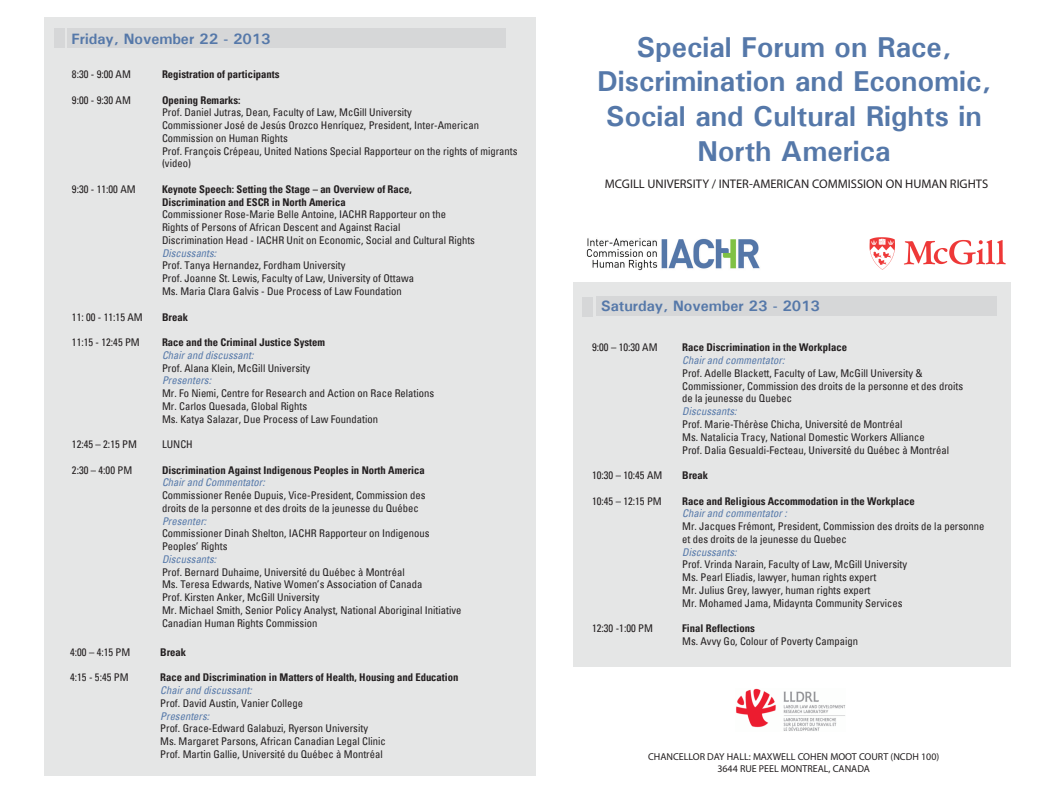
<style>
.page{position:relative;width:1053px;height:806px;background:#fff}
.page>*{position:absolute;margin:0;border:0;box-sizing:border-box;transform-origin:0 0}
.t1{font:700 28.75px/34.5px "Univers";color:#5578a9;text-align:center}
.t2{font:700 15px "Univers";color:#5578a9}
.t3{font:12.5px "Myriad Pro";color:#231f20}
.t4{font:condensed 10.62px/12.8px "Univers";color:#231f20}
.t5{font:700 condensed 10.62px/12.8px "Univers";color:#231f20}
.t6{font:italic condensed 10.62px "Univers";color:#5578a9}
.t7{font:10px/12px "Myriad Pro";color:#231f20;text-align:center}
</style>
<div class="page">
<div style="left:44px;top:18px;width:491px;height:757px;background:#e5e6e6"></div>
<div style="left:572px;top:283px;width:438px;height:384px;background:#e5e6e6"></div>
<div style="left:67px;top:28px;width:438px;height:20px;background:#d6d7d8"></div>
<div style="left:54px;top:28px;width:11px;height:20px;background:#d6d7d8"></div>
<div style="left:596px;top:296px;width:400px;height:19px;background:#d6d7d8"></div>
<div style="left:582px;top:297px;width:10px;height:19px;background:#d6d7d8"></div>
<img style="left:586px;top:238px;width:174px;height:32px">
<img style="left:869px;top:237px;width:136px;height:33px">
<img style="left:736px;top:688px;width:109px;height:43px">
<h2 class="t2" style="left:72px;top:29px;width:200px">Friday, November 22 - 2013</h2>
<p class="t4" style="left:72px;top:68px;width:60px">8:30 - 9:00 AM</p>
<p class="t5" style="left:162px;top:68px;width:119px">Registration of participants</p>
<p class="t4" style="left:72px;top:93px;width:60px">9:00 - 9:30 AM</p>
<p class="t5" style="left:162px;top:93px;width:80px">Opening Remarks:</p>
<p class="t4" style="left:162px;top:106px;width:357px">Prof. Daniel Jutras, Dean, Faculty of Law, McGill University<br>Commissioner José de Jesús Orozco Henríquez, President, Inter-American Commission on Human Rights<br>Prof. François Crépeau, United Nations Special Rapporteur on the rights of migrants (video)</p>
<p class="t4" style="left:72px;top:182px;width:65px">9:30 - 11:00 AM</p>
<p class="t5" style="left:162px;top:183px;width:251px">Keynote Speech: Setting the Stage – an Overview of Race,<br>Discrimination and ESCR in North America</p>
<p class="t4" style="left:162px;top:208px;width:314px">Commissioner Rose-Marie Belle Antoine, IACHR Rapporteur on the<br>Rights of Persons of African Descent and Against Racial<br>Discrimination Head - IACHR Unit on Economic, Social and Cultural Rights</p>
<p class="t6" style="left:162px;top:246px;width:56px">Discussants:</p>
<p class="t4" style="left:162px;top:259px;width:253px">Prof. Tanya Hernandez, Fordham University<br>Prof. Joanne St. Lewis, Faculty of Law, University of Ottawa<br>Ms. Maria Clara Galvis - Due Process of Law Foundation</p>
<p class="t4" style="left:72px;top:310px;width:72px">11: 00 - 11:15 AM</p>
<p class="t5" style="left:162px;top:310px;width:27px">Break</p>
<p class="t4" style="left:72px;top:335px;width:69px">11:15 - 12:45 PM</p>
<p class="t5" style="left:162px;top:336px;width:164px">Race and the Criminal Justice System</p>
<p class="t6" style="left:162px;top:348px;width:93px">Chair and discussant:</p>
<p class="t4" style="left:162px;top:361px;width:150px">Prof. Alana Klein, McGill University</p>
<p class="t6" style="left:162px;top:373px;width:50px">Presenters:</p>
<p class="t4" style="left:162px;top:386px;width:274px">Mr. Fo Niemi, Centre for Research and Action on Race Relations<br>Mr. Carlos Quesada, Global Rights<br>Ms. Katya Salazar, Due Process of Law Foundation</p>
<p class="t4" style="left:72px;top:437px;width:66px">12:45 – 2:15 PM</p>
<p class="t4" style="left:162px;top:437px;width:32px">LUNCH</p>
<p class="t4" style="left:72px;top:463px;width:62px">2:30 – 4:00 PM</p>
<p class="t5" style="left:162px;top:463px;width:264px">Discrimination Against Indigenous Peoples in North America</p>
<p class="t6" style="left:162px;top:475px;width:104px">Chair and Commentator:</p>
<p class="t4" style="left:162px;top:488px;width:265px">Commissioner Renée Dupuis, Vice-President, Commission des droits de la personne et des droits de la jeunesse du Québec</p>
<p class="t6" style="left:162px;top:514px;width:46px">Presenter:</p>
<p class="t4" style="left:162px;top:527px;width:269px">Commissioner Dinah Shelton, IACHR Rapporteur on Indigenous<br>Peoples’ Rights</p>
<p class="t6" style="left:162px;top:552px;width:56px">Discussants:</p>
<p class="t4" style="left:162px;top:565px;width:301px">Prof. Bernard Duhaime, Université du Québec à Montréal<br>Ms. Teresa Edwards, Native Women’s Association of Canada<br>Prof. Kirsten Anker, McGill University<br>Mr. Michael Smith, Senior Policy Analyst, National Aboriginal Initiative Canadian Human Rights Commission</p>
<p class="t4" style="left:70px;top:645px;width:62px">4:00 – 4:15 PM</p>
<p class="t5" style="left:160px;top:645px;width:27px">Break</p>
<p class="t4" style="left:70px;top:671px;width:60px">4:15 - 5:45 PM</p>
<p class="t5" style="left:160px;top:671px;width:300px">Race and Discrimination in Matters of Health, Housing and Education</p>
<p class="t6" style="left:160px;top:683px;width:93px">Chair and discussant:</p>
<p class="t4" style="left:160px;top:696px;width:144px">Prof. David Austin, Vanier College</p>
<p class="t6" style="left:160px;top:708px;width:50px">Presenters:</p>
<p class="t4" style="left:160px;top:722px;width:227px">Prof. Grace-Edward Galabuzi, Ryerson University<br>Ms. Margaret Parsons, African Canadian Legal Clinic<br>Prof. Martin Gallie, Université du Québec à Montréal</p>
<h1 class="t1" style="left:597px;top:29px;width:395px">Special Forum on Race,<br>Discrimination and Economic,<br>Social and Cultural Rights in<br>North America</h1>
<p class="t3" style="left:605px;top:176px;width:385px">MCGILL UNIVERSITY / INTER-AMERICAN COMMISSION ON HUMAN RIGHTS</p>
<h2 class="t2" style="left:601px;top:296px;width:220px">Saturday, November 23 - 2013</h2>
<p class="t4" style="left:592px;top:341px;width:67px">9:00 – 10:30 AM</p>
<p class="t5" style="left:682px;top:341px;width:166px">Race Discrimination in the Workplace</p>
<p class="t6" style="left:682px;top:353px;width:104px">Chair and commentator:</p>
<p class="t4" style="left:682px;top:366px;width:282px">Prof. Adelle Blackett, Faculty of Law, McGill University &amp;<br>Commissioner, Commission des droits de la personne et des droits de la jeunesse du Quebec</p>
<p class="t6" style="left:682px;top:404px;width:56px">Discussants:</p>
<p class="t4" style="left:682px;top:417px;width:268px">Prof. Marie-Thérèse Chicha, Université de Montréal<br>Ms. Natalicia Tracy, National Domestic Workers Alliance<br>Prof. Dalia Gesualdi-Fecteau, Université du Québec à Montréal</p>
<p class="t4" style="left:592px;top:468px;width:72px">10:30 – 10:45 AM</p>
<p class="t5" style="left:682px;top:469px;width:27px">Break</p>
<p class="t4" style="left:592px;top:494px;width:71px">10:45 – 12:15 PM</p>
<p class="t5" style="left:682px;top:494px;width:234px">Race and Religious Accommodation in the Workplace</p>
<p class="t6" style="left:682px;top:506px;width:106px">Chair and commentator :</p>
<p class="t4" style="left:682px;top:519px;width:304px">Mr. Jacques Frémont, President, Commission des droits de la personne et des droits de la jeunesse du Quebec</p>
<p class="t6" style="left:682px;top:544px;width:56px">Discussants:</p>
<p class="t4" style="left:682px;top:558px;width:226px">Prof. Vrinda Narain, Faculty of Law, McGill University Ms. Pearl Eliadis, lawyer, human rights expert<br>Mr. Julius Grey, lawyer, human rights expert<br>Mr. Mohamed Jama, Midaynta Community Services</p>
<p class="t4" style="left:592px;top:621px;width:62px">12:30 -1:00 PM</p>
<p class="t5" style="left:682px;top:622px;width:74px">Final Reflections</p>
<p class="t4" style="left:682px;top:634px;width:177px">Ms. Avvy Go, Colour of Poverty Campaign</p>
<p class="t7" style="left:648px;top:750px;width:293px">CHANCELLOR DAY HALL: MAXWELL COHEN MOOT COURT (NCDH 100)<br>3644 RUE PEEL MONTREAL, CANADA</p>
</div>
